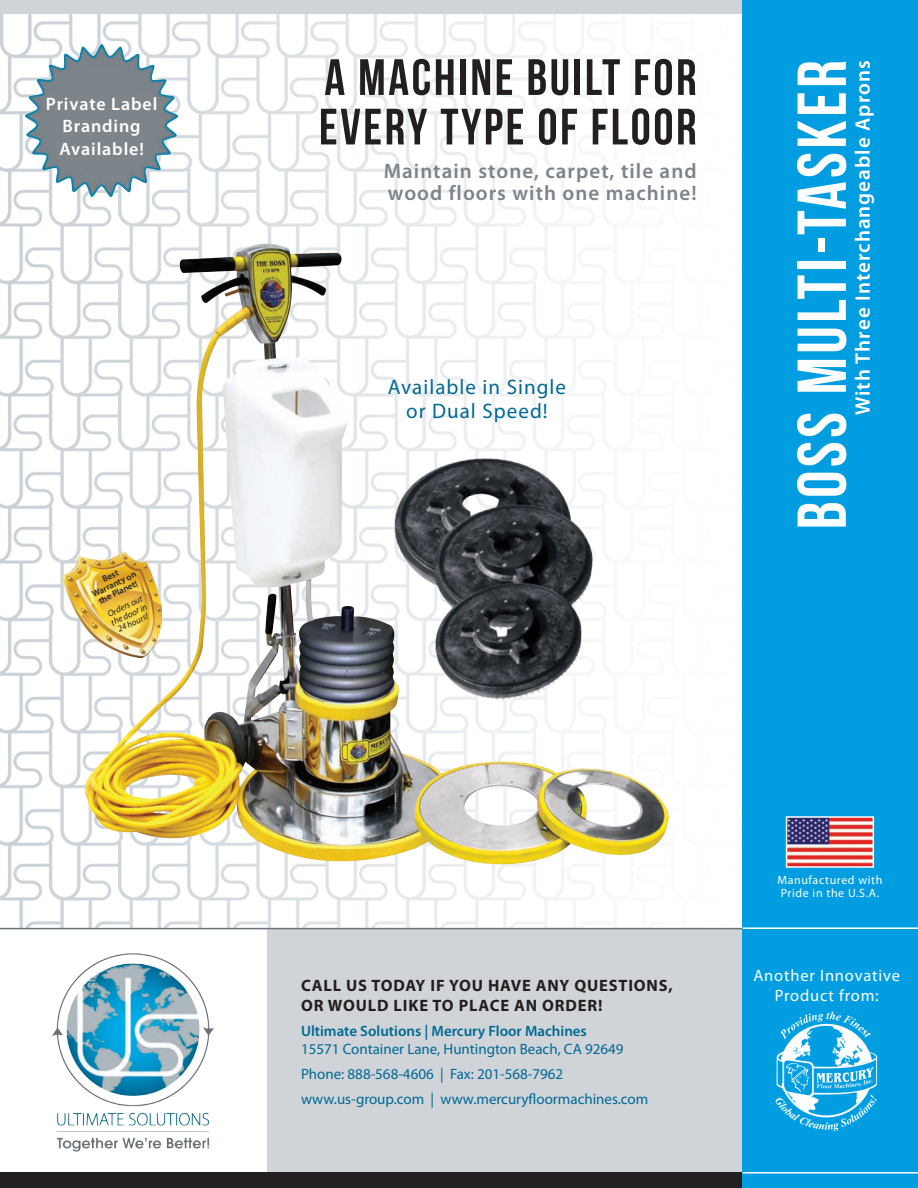
<style>
.page{position:relative;width:918px;height:1188px;background:#fff}
.page>*{position:absolute;margin:0;border:0;box-sizing:border-box;transform-origin:0 0}
.t1{font:69px "Bebas Neue";letter-spacing:.05em;color:#fff}
.t2{font:51px/49.5px "Bebas Neue";letter-spacing:.05em;color:#231f20}
.t3{font:600 21px/22.5px "Myriad Pro";letter-spacing:.05em;color:#7c838a}
.t4{font:600 21px "Myriad Pro";letter-spacing:.05em;color:#fff}
.t5{font:21px "Myriad Pro";letter-spacing:.05em;color:#006893}
.t6{font:600 18px/22.5px "Myriad Pro";letter-spacing:.05em;color:#fff}
.t7{font:700 16.5px/19.5px "Myriad Pro";letter-spacing:.05em;color:#231f20}
.t8{font:16.5px "Myriad Pro";letter-spacing:.05em;color:#fff}
.t9{font:15px "Myriad Pro";color:#006893}
.t10{font:600 15px "Myriad Pro";color:#006893}
.t11{font:12px "Myriad Pro";letter-spacing:.05em;color:#fff}
.t12{font:italic 9px/9px "Myriad Pro";color:#231f20;text-align:center}
.t13{font:600 9px/9px "Myriad Pro";color:#231f20;text-align:center}
</style>
<div class="page">
<img style="left:0;top:14px;width:742px;height:914px">
<div style="left:0;top:0;width:918px;height:14px;background:#d0d4d8"></div>
<div style="left:0;top:929px;width:918px;height:259px;background:#d0d4d8"></div>
<div style="left:0;top:928px;width:267px;height:259px;background:#fff"></div>
<div style="left:0;top:1173px;width:918px;height:15px;background:#231f20"></div>
<div style="left:742px;top:0;width:176px;height:1188px;background:#009ee1"></div>
<hr style="left:742px;top:927px;width:176px;height:2px;background:#fff">
<hr style="left:742px;top:1172px;width:176px;height:2px;background:#fff">
<img style="left:26px;top:44px;width:152px;height:153px">
<img style="left:52px;top:953px;width:162px;height:199px">
<hr style="left:0;top:928px;width:743px;height:1px;background:#6a747b">
<img style="left:789px;top:819px;width:82px;height:46px">
<div style="left:786px;top:816px;width:88px;height:52px;border:2px solid #fff"></div>
<img style="left:775px;top:1011px;width:103px;height:121px">
<img style="left:76px;top:234px;width:387px;height:635px">
<img style="left:382px;top:440px;width:234px;height:279px">
<img style="left:409px;top:753px;width:260px;height:122px">
<img style="left:62px;top:552px;width:100px;height:106px">
<p class="t6" style="left:46px;top:92px;width:113px">Private Label</p>
<p class="t6" style="left:59px;top:114px;width:86px">Branding<br>Available!</p>
<p class="t13" style="left:87px;top:582px;width:49px;rotate:-26deg">Best<br>Warranty on the Planet!</p>
<p class="t12" style="left:106px;top:611px;width:40px;rotate:-26deg">Orders out the door in<br>24 hours!</p>
<p class="t2" style="left:319px;top:52px;width:379px">A MACHINE BUILT FOR<br>EVERY TYPE OF FLOOR</p>
<p class="t3" style="left:384px;top:159px;width:314px">Maintain stone, carpet, tile and wood floors with one machine!</p>
<p class="t5" style="left:388px;top:374px;width:180px">Available in Single</p>
<p class="t5" style="left:406px;top:398px;width:143px">or Dual Speed!</p>
<p class="t1" style="left:784px;top:529px;width:471px;rotate:-90deg">BOSS MULTI-TASKER</p>
<p class="t4" style="left:849px;top:415px;width:356px;rotate:-90deg">With Three Interchangeable Aprons</p>
<p class="t7" style="left:301px;top:976px;width:373px">CALL US TODAY IF YOU HAVE ANY QUESTIONS,<br>OR WOULD LIKE TO PLACE AN ORDER!</p>
<p class="t10" style="left:301px;top:1022px;width:287px">Ultimate Solutions | Mercury Floor Machines</p>
<p class="t9" style="left:301px;top:1040px;width:324px">15571 Container Lane, Huntington Beach, CA 92649</p>
<p class="t9" style="left:301px;top:1065px;width:264px">Phone: 888-568-4606 | Fax: 201-568-7962</p>
<p class="t9" style="left:301px;top:1089px;width:349px">www.us-group.com | www.mercuryfloormachines.com</p>
<p class="t11" style="left:777px;top:872px;width:107px">Manufactured with</p>
<p class="t11" style="left:781px;top:885px;width:100px">Pride in the U.S.A.</p>
<p class="t8" style="left:753px;top:966px;width:148px">Another Innovative</p>
<p class="t8" style="left:775px;top:985px;width:105px">Product from:</p>
</div>
